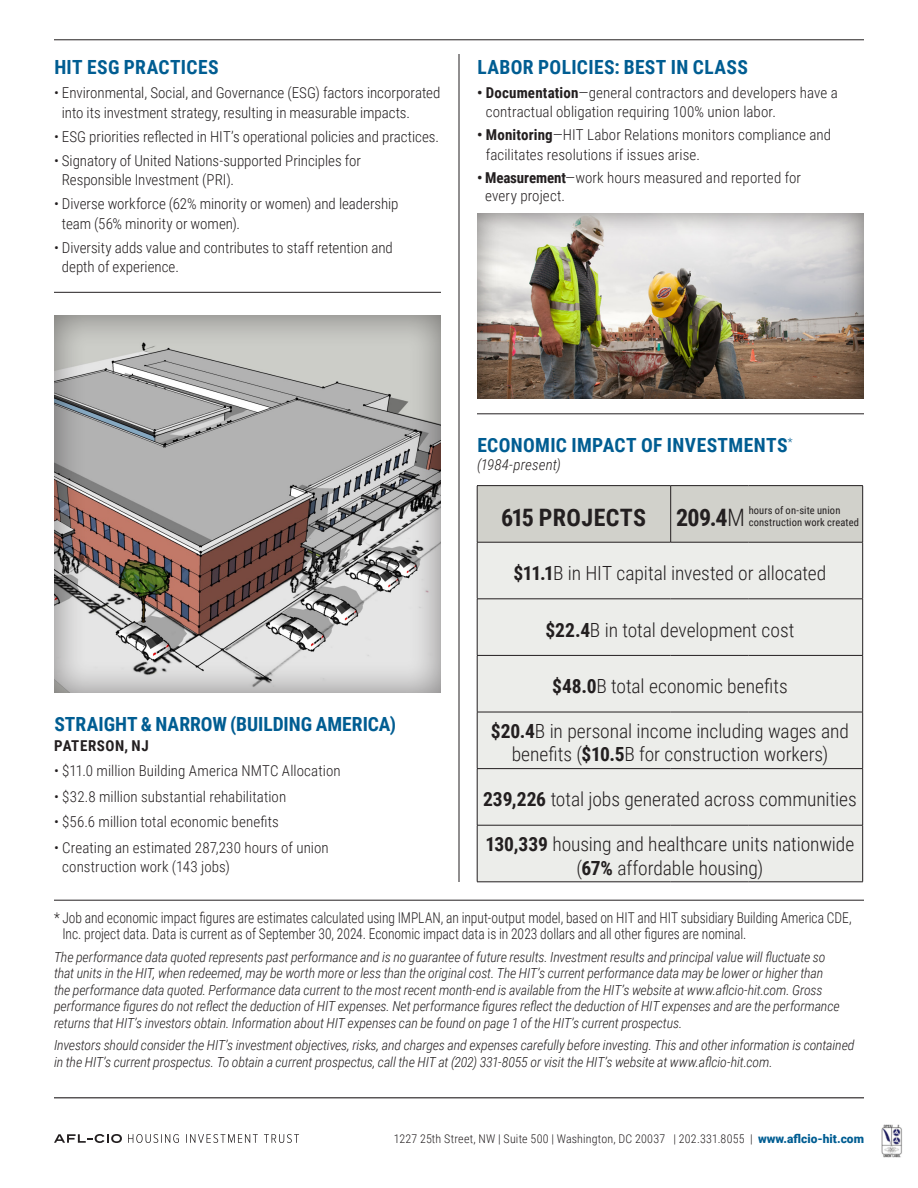
<style>
.page{position:relative;width:918px;height:1188px;background:#fff}
.page>*{position:absolute;margin:0;border:0;box-sizing:border-box;transform-origin:0 0}
.t1{font:700 24px "Roboto Condensed";letter-spacing:.01em;color:#231f20}
.t2{font:300 19.5px/23.4px "Roboto Condensed";letter-spacing:-.005em;color:#231f20;text-align:center}
.t3{font:700 19.5px "Roboto Condensed";letter-spacing:.015em;color:#005d92}
.t4{font:300 15px/19.5px "Roboto Condensed";color:#231f20}
.t5{font:italic 300 15px "Roboto Condensed";letter-spacing:.005em;color:#231f20}
.t6{font:700 15px "Roboto Condensed";letter-spacing:.035em;color:#231f20}
.t7{font:300 14.85px/16.2px "Roboto Condensed";letter-spacing:-.005em;color:#231f20;scale:.91 1}
.t8{font:italic 300 13.8px/16.5px "Roboto Condensed";letter-spacing:-.01em;color:#231f20}
.t9{font:300 12px "Roboto Condensed";letter-spacing:.015em;color:#231f20}
.t10{font:10.5px/12px "Roboto Condensed";letter-spacing:.015em;color:#231f20}
.s1{font-weight:700}
.s2{font-weight:300}
.s3{font-family:"Roboto";font-weight:900;color:#005d92}
</style>
<div class="page">
<div style="left:478px;top:486px;width:384px;height:56px;background:#d1d1cb"></div>
<div style="left:478px;top:543px;width:384px;height:339px;background:#ecedea"></div>
<hr style="left:477px;top:485px;width:194px;height:1px;background:#231f20">
<hr style="left:671px;top:485px;width:78px;height:1px;background:#231f20">
<hr style="left:749px;top:485px;width:114px;height:1px;background:#231f20">
<hr style="left:477px;top:542px;width:194px;height:1px;background:#231f20">
<hr style="left:671px;top:542px;width:78px;height:1px;background:#231f20">
<hr style="left:749px;top:542px;width:114px;height:1px;background:#231f20">
<hr style="left:477px;top:599px;width:194px;height:1px;background:#231f20">
<hr style="left:671px;top:599px;width:78px;height:1px;background:#231f20">
<hr style="left:749px;top:599px;width:114px;height:1px;background:#231f20">
<hr style="left:477px;top:655px;width:194px;height:1px;background:#231f20">
<hr style="left:671px;top:655px;width:78px;height:1px;background:#231f20">
<hr style="left:749px;top:655px;width:114px;height:1px;background:#231f20">
<hr style="left:477px;top:712px;width:194px;height:1px;background:#231f20">
<hr style="left:671px;top:712px;width:78px;height:1px;background:#231f20">
<hr style="left:749px;top:712px;width:114px;height:1px;background:#231f20">
<hr style="left:477px;top:768px;width:194px;height:1px;background:#231f20">
<hr style="left:671px;top:768px;width:78px;height:1px;background:#231f20">
<hr style="left:749px;top:768px;width:114px;height:1px;background:#231f20">
<hr style="left:477px;top:825px;width:194px;height:1px;background:#231f20">
<hr style="left:671px;top:825px;width:78px;height:1px;background:#231f20">
<hr style="left:749px;top:825px;width:114px;height:1px;background:#231f20">
<hr style="left:477px;top:882px;width:194px;height:1px;background:#231f20">
<hr style="left:671px;top:882px;width:78px;height:1px;background:#231f20">
<hr style="left:749px;top:882px;width:114px;height:1px;background:#231f20">
<hr style="left:670px;top:486px;width:1px;height:56px;background:#231f20">
<hr style="left:477px;top:486px;width:1px;height:56px;background:#231f20">
<hr style="left:862px;top:486px;width:1px;height:56px;background:#231f20">
<hr style="left:477px;top:542px;width:1px;height:57px;background:#231f20">
<hr style="left:862px;top:542px;width:1px;height:57px;background:#231f20">
<hr style="left:477px;top:599px;width:1px;height:56px;background:#231f20">
<hr style="left:862px;top:599px;width:1px;height:56px;background:#231f20">
<hr style="left:477px;top:656px;width:1px;height:56px;background:#231f20">
<hr style="left:862px;top:656px;width:1px;height:56px;background:#231f20">
<hr style="left:477px;top:712px;width:1px;height:56px;background:#231f20">
<hr style="left:862px;top:712px;width:1px;height:56px;background:#231f20">
<hr style="left:477px;top:769px;width:1px;height:56px;background:#231f20">
<hr style="left:862px;top:769px;width:1px;height:56px;background:#231f20">
<hr style="left:477px;top:825px;width:1px;height:57px;background:#231f20">
<hr style="left:862px;top:825px;width:1px;height:57px;background:#231f20">
<hr style="left:459px;top:54px;width:1px;height:828px;background:#231f20">
<hr style="left:54px;top:900px;width:810px;height:1px;background:#231f20">
<hr style="left:477px;top:414px;width:387px;height:1px;background:#231f20">
<hr style="left:54px;top:1097px;width:810px;height:1px;background:#231f20">
<img style="left:881px;top:1124px;width:21px;height:33px">
<svg style="left:54px;top:1134px;width:68px;height:9px"></svg>
<svg style="left:128px;top:1134px;width:171px;height:9px"></svg>
<hr style="left:54px;top:40px;width:810px;height:1px;background:#231f20">
<div style="left:477px;top:213px;width:389px;height:186px;background:#231f20;opacity:.52"></div>
<hr style="left:54px;top:292px;width:387px;height:1px;background:#231f20">
<div style="left:52px;top:314px;width:390px;height:380px;background:#231f20;opacity:.52"></div>
<p class="t3" style="left:54px;top:54px;width:166px">HIT ESG PRACTICES</p>
<p class="t4" style="left:62px;top:83px;width:380px;text-indent:-8px">• Environmental, Social, and Governance (ESG) factors incorporated into its investment strategy, resulting in measurable impacts.</p>
<p class="t4" style="left:54px;top:126px;width:387px">• ESG priorities reflected in HIT’s operational policies and practices.</p>
<p class="t4" style="left:62px;top:150px;width:301px;text-indent:-8px">• Signatory of United Nations-supported Principles for<br>Responsible Investment (PRI).</p>
<p class="t4" style="left:62px;top:194px;width:338px;text-indent:-8px">• Diverse workforce (62% minority or women) and leadership team (56% minority or women).</p>
<p class="t4" style="left:62px;top:237px;width:332px;text-indent:-8px">• Diversity adds value and contributes to staff retention and depth of experience.</p>
<p class="t3" style="left:477px;top:54px;width:272px">LABOR POLICIES: BEST IN CLASS</p>
<p class="t4" style="left:486px;top:82px;width:354px;text-indent:-9px"><span class="s1">• Documentation</span>—general contractors and developers have a contractual obligation requiring 100% union labor.</p>
<p class="t4" style="left:486px;top:125px;width:347px;text-indent:-9px"><span class="s1">• Monitoring</span>—HIT Labor Relations monitors compliance and facilitates resolutions if issues arise.</p>
<p class="t4" style="left:485px;top:168px;width:317px;line-height:18px;text-indent:-8px"><span class="s1">• Measurement</span>—work hours measured and reported for every project.</p>
<p class="t3" style="left:54px;top:711px;width:343px">STRAIGHT &amp; NARROW (BUILDING AMERICA)</p>
<p class="t6" style="left:54px;top:735px;width:96px">PATERSON, NJ</p>
<p class="t4" style="left:54px;top:761px;width:288px">• $11.0 million Building America NMTC Allocation</p>
<p class="t4" style="left:54px;top:786px;width:234px">• $32.8 million substantial rehabilitation</p>
<p class="t4" style="left:54px;top:812px;width:226px">• $56.6 million total economic benefits</p>
<p class="t4" style="left:62px;top:837px;width:268px;text-indent:-8px">• Creating an estimated 287,230 hours of union construction work (143 jobs)</p>
<p class="t3" style="left:477px;top:432px;width:317px">ECONOMIC IMPACT OF INVESTMENTS<sup>*</sup></p>
<p class="t5" style="left:477px;top:455px;width:85px">(1984-present)</p>
<p class="t1" style="left:501px;top:500px;width:147px">615 PROJECTS</p>
<p class="t1" style="left:676px;top:500px;width:71px">209.4<span class="s2">M</span></p>
<p class="t10" style="left:749px;top:504px;width:112px">hours of on-site union construction work created</p>
<p class="t2" style="left:513px;top:561px;width:314px"><span class="s1">$11.1</span>B in HIT capital invested or allocated</p>
<p class="t2" style="left:545px;top:617px;width:251px"><span class="s1">$22.4</span>B in total development cost</p>
<p class="t2" style="left:552px;top:674px;width:237px"><span class="s1">$48.0</span>B total economic benefits</p>
<p class="t2" style="left:491px;top:719px;width:360px"><span class="s1">$20.4</span>B in personal income including wages and benefits (<span class="s1">$10.5</span>B for construction workers)</p>
<p class="t2" style="left:483px;top:787px;width:375px"><span class="s1">239,226</span> total jobs generated across communities</p>
<p class="t2" style="left:485px;top:832px;width:370px"><span class="s1">130,339</span> housing and healthcare units nationwide (<span class="s1">67%</span> affordable housing)</p>
<p class="t7" style="left:62px;top:909px;width:869px;text-indent:-8px">* Job and economic impact figures are estimates calculated using IMPLAN, an input-output model, based on HIT and HIT subsidiary Building America CDE,<br>Inc. project data. Data is current as of September 30, 2024. Economic impact data is in 2023 dollars and all other figures are nominal.</p>
<p class="t8" style="left:54px;top:948px;width:787px">The performance data quoted represents past performance and is no guarantee of future results. Investment results and principal value will fluctuate so that units in the HIT, when redeemed, may be worth more or less than the original cost. The HIT’s current performance data may be lower or higher than the performance data quoted. Performance data current to the most recent month-end is available from the HIT’s website at www.aflcio-hit.com. Gross performance figures do not reflect the deduction of HIT expenses. Net performance figures reflect the deduction of HIT expenses and are the performance returns that HIT’s investors obtain. Information about HIT expenses can be found on page 1 of the HIT’s current prospectus.</p>
<p class="t8" style="left:54px;top:1037px;width:802px">Investors should consider the HIT’s investment objectives, risks, and charges and expenses carefully before investing. This and other information is contained in the HIT’s current prospectus. To obtain a current prospectus, call the HIT at (202) 331-8055 or visit the HIT’s website at www.aflcio-hit.com.</p>
<p class="t9" style="left:394px;top:1130px;width:472px">1227 25th Street, NW | Suite 500 | Washington, DC 20037 | 202.331.8055 | <span class="s3">www.aflcio-hit.com</span></p>
</div>
